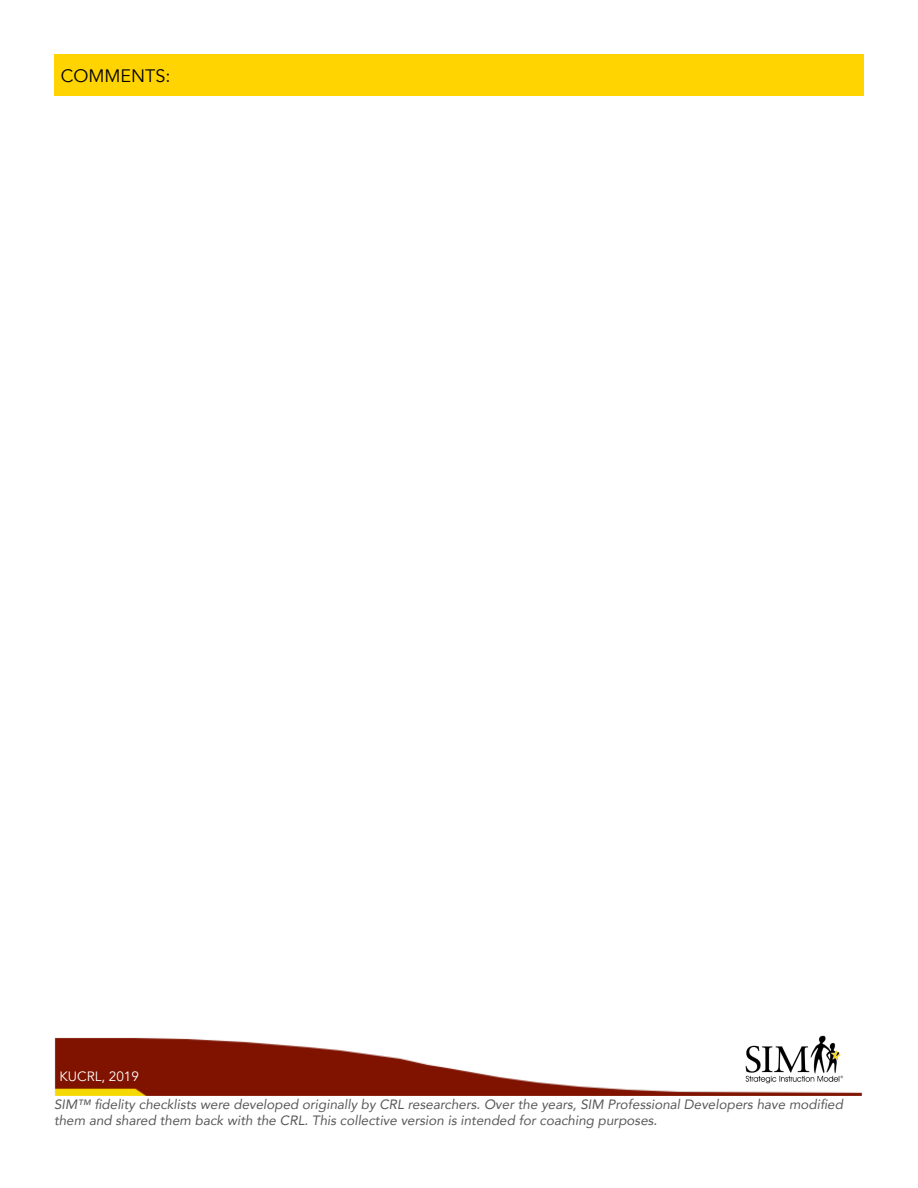
<style>
.page{position:relative;width:918px;height:1188px;background:#fff}
.page>*{position:absolute;margin:0;border:0;box-sizing:border-box;transform-origin:0 0}
.t1{font:18px "Avenir";color:#000}
.t2{font:italic 13.5px/16.2px "Avenir";color:#58595b}
.t3{font:13.5px "Avenir";color:#fff}
</style>
<div class="page">
<img style="left:54px;top:1038px;width:809px;height:57px">
<img style="left:744px;top:1035px;width:102px;height:54px">
<div style="left:54px;top:54px;width:810px;height:41px;background:#ffd400"></div>
<h1 class="t1" style="left:61px;top:65px;width:111px">COMMENTS:</h1>
<p class="t3" style="left:59px;top:1068px;width:81px">KUCRL, 2019</p>
<p class="t2" style="left:54px;top:1096px;width:791px">SIM™ fidelity checklists were developed originally by CRL researchers. Over the years, SIM Professional Developers have modified them and shared them back with the CRL. This collective version is intended for coaching purposes.</p>
</div>
